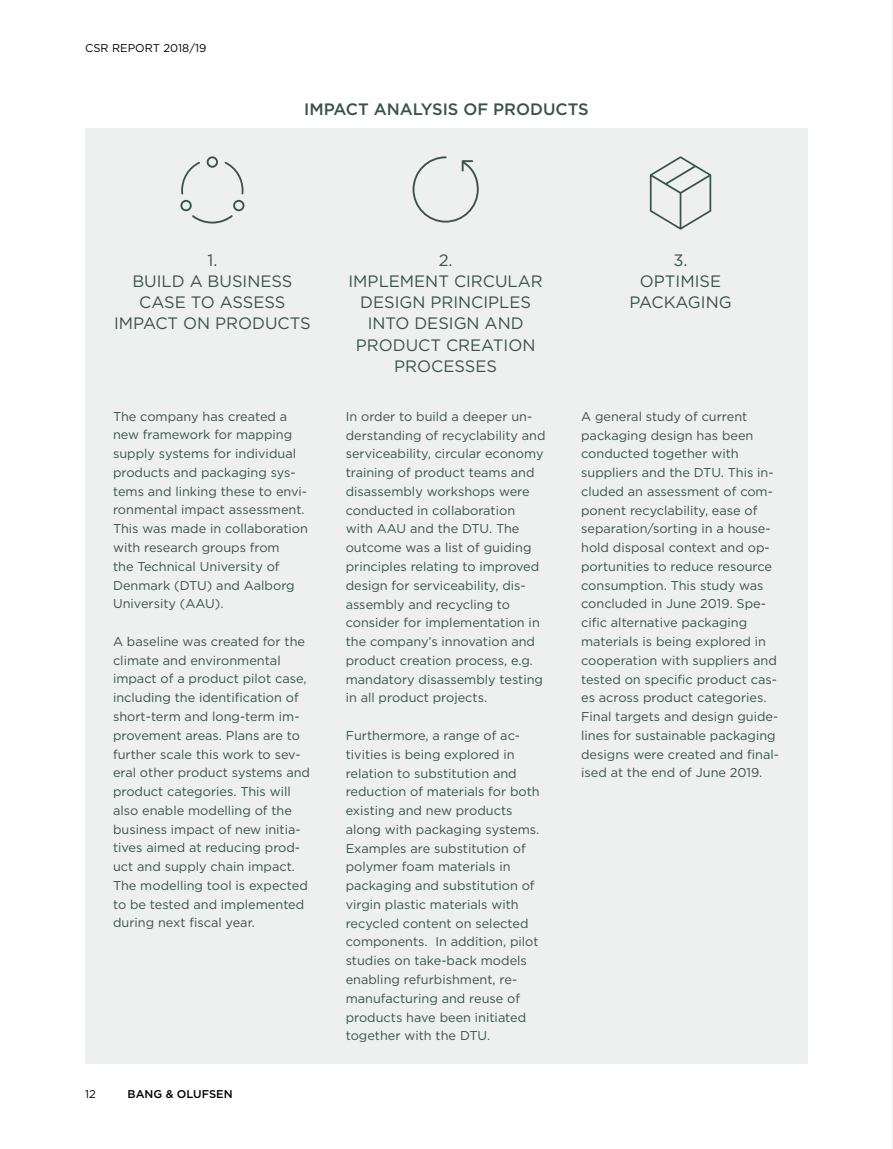
<style>
.page{position:relative;width:893px;height:1149px;background:#fff}
.page>*{position:absolute;margin:0;border:0;box-sizing:border-box;transform-origin:0 0}
.t1{font:16.5px/21px "Gotham";color:#3a524a;text-align:center}
.t2{font:500 16.5px "Gotham";color:#3a524a}
.t3{font:12.75px/18.8px "Gotham";color:#3a524a}
.t4{font:11.25px "Gotham";color:#000}
.t5{font:500 11.25px "Gotham";color:#000}
</style>
<div class="page">
<hr style="left:892px;top:0;width:1px;height:1148px;background:#edf0ee">
<div style="left:85px;top:129px;width:723px;height:934px;background:#edf0ee"></div>
<svg style="left:413px;top:156px;width:66px;height:66px"></svg>
<svg style="left:207px;top:156px;width:11px;height:12px"></svg>
<svg style="left:225px;top:162px;width:18px;height:32px"></svg>
<svg style="left:180px;top:200px;width:64px;height:23px"></svg>
<svg style="left:181px;top:162px;width:19px;height:32px"></svg>
<svg style="left:650px;top:156px;width:61px;height:73px"></svg>
<p class="t4" style="left:85px;top:40px;width:123px">CSR REPORT 2018/19</p>
<p class="t2" style="left:304px;top:98px;width:286px">IMPACT ANALYSIS OF PRODUCTS</p>
<p class="t1" style="left:114px;top:250px;width:198px">1.<br>BUILD A BUSINESS<br>CASE TO ASSESS<br>IMPACT ON PRODUCTS</p>
<p class="t1" style="left:348px;top:250px;width:196px">2.<br>IMPLEMENT CIRCULAR<br>DESIGN PRINCIPLES<br>INTO DESIGN AND<br>PRODUCT CREATION<br>PROCESSES</p>
<p class="t1" style="left:629px;top:250px;width:104px">3.<br>OPTIMISE<br>PACKAGING</p>
<p class="t3" style="left:113px;top:406px;width:196px">The company has created a new framework for mapping supply systems for individual products and packaging sys&shy;tems and linking these to envi&shy;ronmental impact assessment.<br>This was made in collaboration with research groups from<br>the Technical University of<br>Denmark (DTU) and Aalborg<br>University (AAU).</p>
<p class="t3" style="left:113px;top:631px;width:199px">A baseline was created for the climate and environmental impact of a product pilot case, including the identification of short-term and long-term im&shy;provement areas. Plans are to further scale this work to sev&shy;eral other product systems and product categories. This will also enable modelling of the business impact of new initia&shy;tives aimed at reducing prod&shy;uct and supply chain impact.<br>The modelling tool is expected to be tested and implemented during next fiscal year.</p>
<p class="t3" style="left:581px;top:406px;width:199px">A general study of current packaging design has been conducted together with suppliers and the DTU. This in&shy;cluded an assessment of com&shy;ponent recyclability, ease of separation/sorting in a house&shy;hold disposal context and op&shy;portunities to reduce resource consumption. This study was concluded in June 2019. Spe&shy;cific alternative packaging materials is being explored in cooperation with suppliers and tested on specific product cas&shy;es across product categories.<br>Final targets and design guide&shy;lines for sustainable packaging designs were created and final&shy;ised at the end of June 2019.</p>
<p class="t3" style="left:346px;top:406px;width:201px">In order to build a deeper un&shy;derstanding of recyclability and serviceability, circular economy training of product teams and disassembly workshops were conducted in collaboration with AAU and the DTU. The outcome was a list of guiding principles relating to improved design for serviceability, dis&shy;assembly and recycling to consider for implementation in the company’s innovation and product creation process, e.g. mandatory disassembly testing in all product projects.</p>
<p class="t3" style="left:346px;top:725px;width:196px">Furthermore, a range of ac&shy;tivities is being explored in relation to substitution and reduction of materials for both existing and new products along with packaging systems.<br>Examples are substitution of polymer foam materials in packaging and substitution of virgin plastic materials with recycled content on selected components. In addition, pilot studies on take-back models enabling refurbishment, re&shy;manufacturing and reuse of products have been initiated together with the DTU.</p>
<p class="t4" style="left:85px;top:1086px;width:12px">12</p>
<p class="t5" style="left:128px;top:1086px;width:107px">BANG &amp; OLUFSEN</p>
</div>
